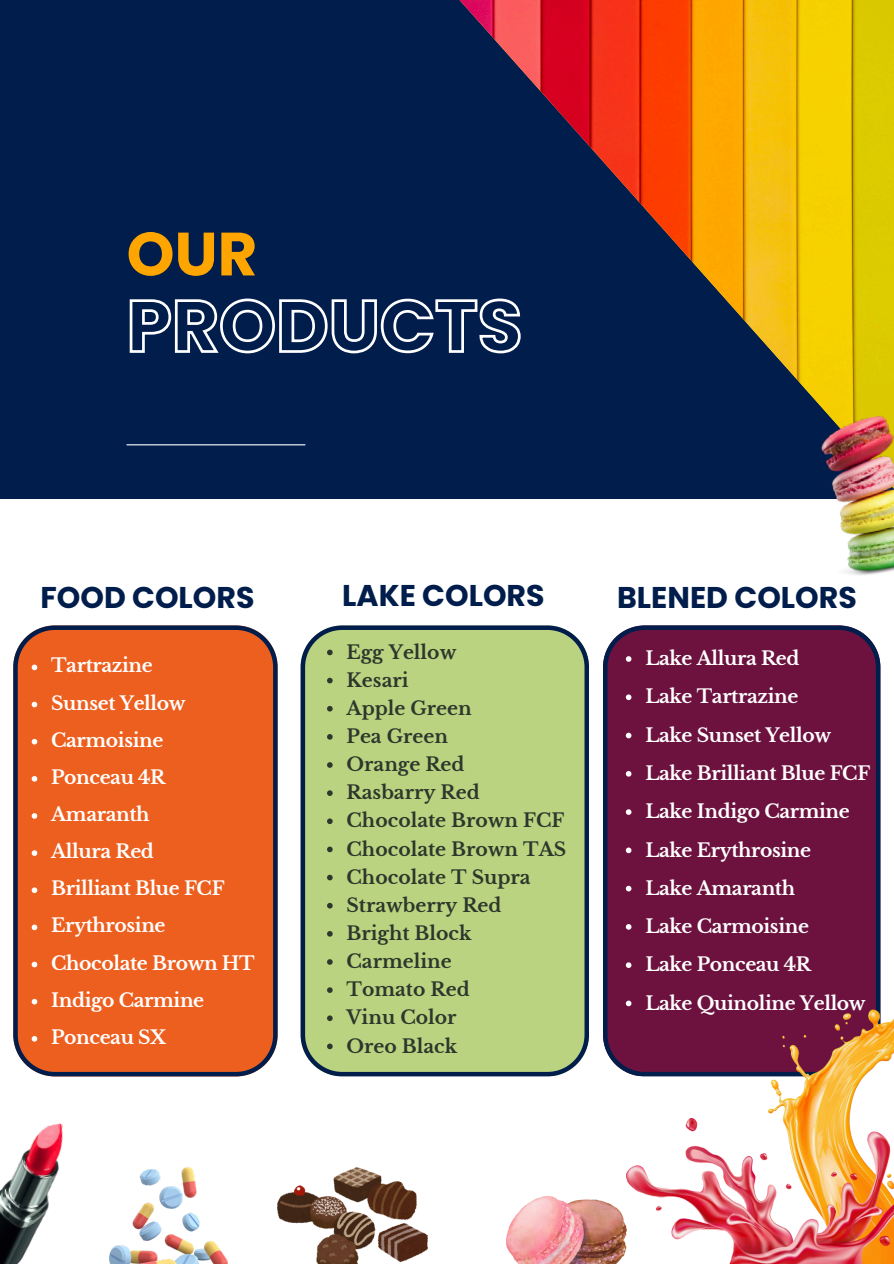
<style>
.page{position:relative;width:894px;height:1264px;background:#fff}
.page>*{position:absolute;margin:0;border:0;box-sizing:border-box;transform-origin:0 0}
.t1{font:700 61.05px "Poppins";color:#ffa500}
.t2{font:700 30px "Poppins";color:#011d4b}
.t3{font:700 18.75px "Libre Baskerville";letter-spacing:-.02em;color:#fff}
.t4{font:700 18.75px "Libre Baskerville";color:#2d372b}
</style>
<div class="page">
<div style="left:0;top:0;width:893px;height:498px;background:#011d4b"></div>
<svg style="left:129px;top:298px;width:248px;height:56px"></svg>
<hr style="left:126px;top:444px;width:179px;height:1px;background:#fff">
<img style="left:378px;top:0;width:515px;height:499px">
<div style="left:13px;top:625px;width:264px;height:451px;background:#ed5f1e"></div>
<svg style="left:300px;top:625px;width:288px;height:451px;background:#b0c97f"></svg>
<div style="left:603px;top:625px;width:276px;height:451px;background:#6d123f"></div>
<svg style="left:625px;top:656px;width:6px;height:6px"></svg>
<svg style="left:625px;top:694px;width:6px;height:6px"></svg>
<svg style="left:625px;top:732px;width:6px;height:6px"></svg>
<svg style="left:625px;top:771px;width:6px;height:5px"></svg>
<svg style="left:625px;top:809px;width:6px;height:6px"></svg>
<svg style="left:625px;top:847px;width:6px;height:6px"></svg>
<svg style="left:625px;top:885px;width:6px;height:6px"></svg>
<svg style="left:625px;top:924px;width:6px;height:5px"></svg>
<svg style="left:625px;top:962px;width:6px;height:6px"></svg>
<svg style="left:625px;top:1000px;width:6px;height:6px"></svg>
<img style="left:768px;top:995px;width:125px;height:123px">
<img style="left:0;top:1123px;width:63px;height:140px">
<img style="left:805px;top:412px;width:88px;height:163px">
<img style="left:109px;top:1167px;width:118px;height:96px">
<img style="left:626px;top:1118px;width:267px;height:145px">
<img style="left:506px;top:1196px;width:119px;height:67px">
<img style="left:277px;top:1167px;width:150px;height:96px">
<svg style="left:32px;top:664px;width:5px;height:6px"></svg>
<svg style="left:32px;top:701px;width:5px;height:6px"></svg>
<svg style="left:32px;top:739px;width:5px;height:5px"></svg>
<svg style="left:32px;top:776px;width:5px;height:5px"></svg>
<svg style="left:32px;top:813px;width:5px;height:5px"></svg>
<svg style="left:32px;top:850px;width:5px;height:6px"></svg>
<svg style="left:32px;top:887px;width:5px;height:6px"></svg>
<svg style="left:32px;top:924px;width:5px;height:6px"></svg>
<svg style="left:32px;top:961px;width:5px;height:6px"></svg>
<svg style="left:32px;top:998px;width:5px;height:6px"></svg>
<svg style="left:32px;top:1036px;width:5px;height:5px"></svg>
<svg style="left:327px;top:649px;width:5px;height:6px"></svg>
<svg style="left:327px;top:677px;width:5px;height:6px"></svg>
<svg style="left:327px;top:706px;width:5px;height:5px"></svg>
<svg style="left:327px;top:734px;width:5px;height:5px"></svg>
<svg style="left:327px;top:762px;width:5px;height:5px"></svg>
<svg style="left:327px;top:790px;width:5px;height:6px"></svg>
<svg style="left:327px;top:818px;width:5px;height:6px"></svg>
<svg style="left:327px;top:846px;width:5px;height:6px"></svg>
<svg style="left:327px;top:874px;width:5px;height:6px"></svg>
<svg style="left:327px;top:902px;width:5px;height:6px"></svg>
<svg style="left:327px;top:931px;width:5px;height:5px"></svg>
<svg style="left:327px;top:959px;width:5px;height:5px"></svg>
<svg style="left:327px;top:987px;width:5px;height:5px"></svg>
<svg style="left:327px;top:1015px;width:5px;height:6px"></svg>
<svg style="left:327px;top:1043px;width:5px;height:6px"></svg>
<h2 class="t1" style="left:126px;top:211px;width:132px">OUR</h2>
<p class="t2" style="left:40px;top:576px;width:215px">FOOD COLORS</p>
<p class="t2" style="left:342px;top:574px;width:204px">LAKE COLORS</p>
<p class="t2" style="left:617px;top:576px;width:241px">BLENED COLORS</p>
<p class="t3" style="left:51px;top:654px;width:103px">Tartrazine</p>
<p class="t3" style="left:51px;top:691px;width:136px">Sunset Yellow</p>
<p class="t3" style="left:51px;top:728px;width:114px">Carmoisine</p>
<p class="t3" style="left:51px;top:765px;width:116px">Ponceau 4R</p>
<p class="t3" style="left:51px;top:802px;width:100px">Amaranth</p>
<p class="t3" style="left:51px;top:840px;width:104px">Allura Red</p>
<p class="t3" style="left:51px;top:877px;width:175px">Brilliant Blue FCF</p>
<p class="t3" style="left:51px;top:914px;width:116px">Erythrosine</p>
<p class="t3" style="left:51px;top:951px;width:205px">Chocolate Brown HT</p>
<p class="t3" style="left:51px;top:988px;width:154px">Indigo Carmine</p>
<p class="t3" style="left:51px;top:1025px;width:116px">Ponceau SX</p>
<p class="t4" style="left:346px;top:640px;width:111px">Egg Yellow</p>
<p class="t4" style="left:346px;top:668px;width:63px">Kesari</p>
<p class="t4" style="left:346px;top:696px;width:127px">Apple Green</p>
<p class="t4" style="left:346px;top:725px;width:103px">Pea Green</p>
<p class="t4" style="left:346px;top:753px;width:119px">Orange Red</p>
<p class="t4" style="left:346px;top:781px;width:135px">Rasbarry Red</p>
<p class="t4" style="left:346px;top:809px;width:219px">Chocolate Brown FCF</p>
<p class="t4" style="left:346px;top:837px;width:221px">Chocolate Brown TAS</p>
<p class="t4" style="left:346px;top:865px;width:185px">Chocolate T Supra</p>
<p class="t4" style="left:346px;top:893px;width:156px">Strawberry Red</p>
<p class="t4" style="left:346px;top:921px;width:126px">Bright Block</p>
<p class="t4" style="left:346px;top:950px;width:107px">Carmeline</p>
<p class="t4" style="left:346px;top:978px;width:125px">Tomato Red</p>
<p class="t4" style="left:346px;top:1006px;width:111px">Vinu Color</p>
<p class="t4" style="left:346px;top:1034px;width:112px">Oreo Black</p>
<p class="t3" style="left:645px;top:647px;width:156px">Lake Allura Red</p>
<h3 class="t3" style="left:645px;top:685px;width:154px">Lake Tartrazine</h3>
<h3 class="t3" style="left:645px;top:723px;width:187px">Lake Sunset Yellow</h3>
<h3 class="t3" style="left:645px;top:761px;width:226px">Lake Brilliant Blue FCF</h3>
<p class="t3" style="left:645px;top:800px;width:206px">Lake Indigo Carmine</p>
<p class="t3" style="left:645px;top:838px;width:167px">Lake Erythrosine</p>
<p class="t3" style="left:645px;top:876px;width:151px">Lake Amaranth</p>
<p class="t3" style="left:645px;top:914px;width:165px">Lake Carmoisine</p>
<p class="t3" style="left:645px;top:953px;width:167px">Lake Ponceau 4R</p>
<p class="t3" style="left:645px;top:991px;width:222px">Lake Quinoline Yellow</p>
</div>
